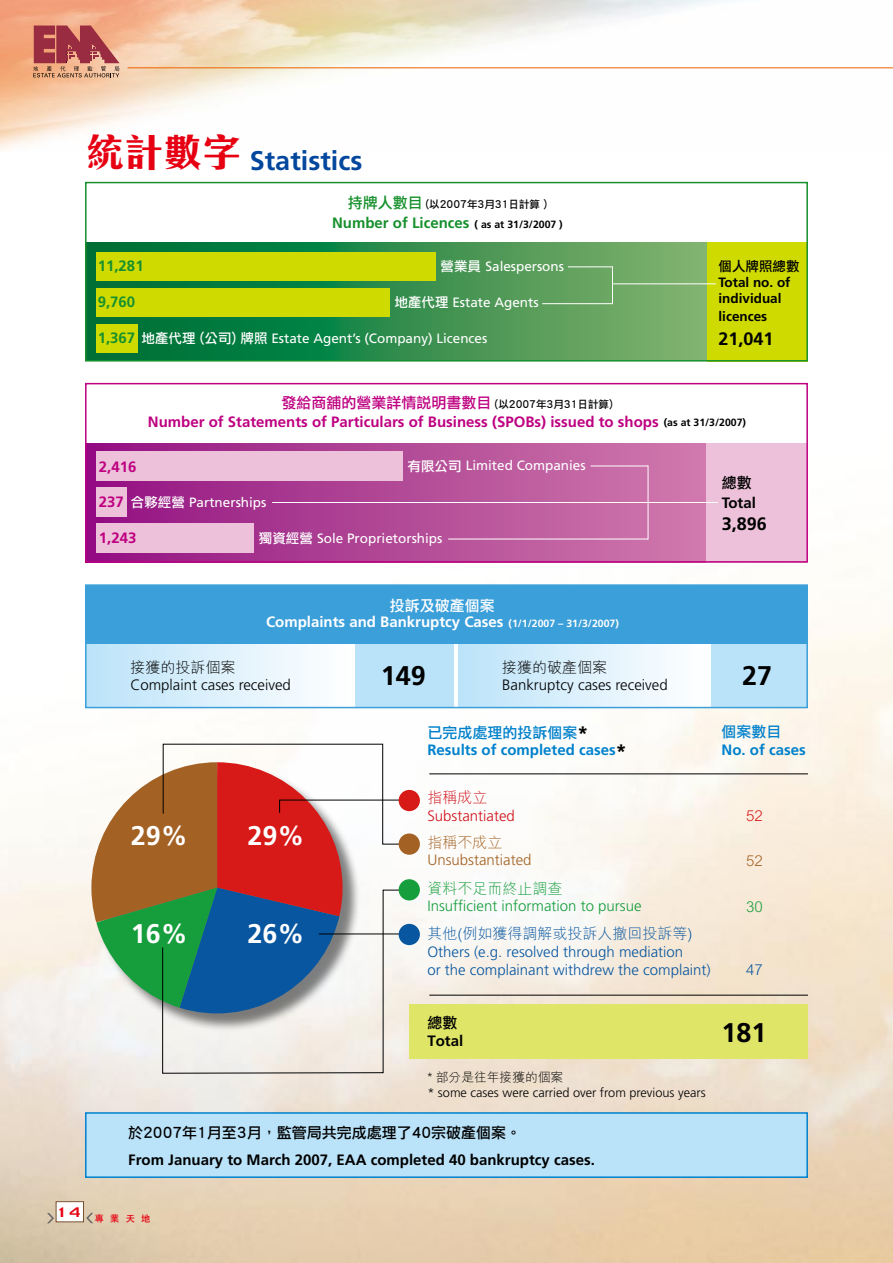
<style>
.page{position:relative;width:893px;height:1263px;background:#fff}
.page>*{position:absolute;margin:0;border:0;box-sizing:border-box;transform-origin:0 0}
.t1{font:700 27px "Frutiger";color:#00479d}
.t2{font:700 27px "Frutiger";color:#fff}
.t3{font:700 27px "Frutiger";color:#000}
.t4{font:700 18px "Frutiger";color:#000}
.t5{font:700 15px "Frutiger";color:#be0081}
.t6{font:300 15px/18px "Frutiger";color:#07569f}
.t7{font:700 15px "Frutiger";color:#000}
.t8{font:700 15px "Frutiger";color:#fff}
.t9{font:700 15px "Frutiger";color:#17902d}
.t10{font:300 15px "Frutiger";color:#000}
.t11{font:700 15px "Frutiger";color:#0081cc}
.t12{font:15px "Li Hei Pro";color:#000}
.t13{font:300 15px "Frutiger";color:#169e3d}
.t14{font:300 15px "M Hei";color:#07569f}
.t15{font:300 15px "Frutiger";color:#a46124}
.t16{font:15px "Li Hei Pro";color:#0081cc}
.t17{font:300 15px "M Hei";color:#000}
.t18{font:300 15px "Frutiger";color:#d0111b}
.t19{font:300 15px "M Hei";color:#169e3d}
.t20{font:300 15px "M Hei";color:#a46124}
.t21{font:15px "Li Hei Pro";color:#fff}
.t22{font:300 15px "M Hei";color:#d0111b}
.t23{font:300 15px "M Hei";color:#d71918}
.t24{font:13.5px "Frutiger";color:#fff}
.t25{font:700 13.5px/16.2px "Frutiger";color:#000}
.t26{font:13.5px "Li Hei Pro";color:#000}
.t27{font:300 12.75px "Frutiger";color:#000}
.t28{font:300 12.75px "M Hei";color:#000}
.t29{font:10.5px "Li Hei Pro";color:#000}
.t30{font:700 9.75px "C Hei 2";color:#e60012}
.s1{font-family:"C Hei 3";font-size:39px;color:#e60012}
.s2{font-size:15px;color:#17902d}
.s3{font-size:10.5px;color:#000}
.s4{font-family:"Li Hei Pro"}
.s5{font-size:15px;color:#be0081}
.s6{font-size:10.5px}
.s7{font-family:"Frutiger";font-weight:700;font-size:19.5px;color:#000}
.s8{font-size:19.5px;color:#000}
</style>
<div class="page">
<img style="left:0;top:181px;width:893px;height:1082px">
<svg style="left:88px;top:442px;width:619px;height:118px;background:#b8539c"></svg>
<svg style="left:88px;top:241px;width:619px;height:118px;background:#3e9353"></svg>
<div style="left:409px;top:1004px;width:398px;height:55px;background:#dfe566"></div>
<img style="left:0;top:0;width:893px;height:150px">
<div style="left:86px;top:1113px;width:721px;height:64px;background:#bae3f9"></div>
<div style="left:85px;top:1112px;width:723px;height:66px;border:2px solid #0081cc"></div>
<div style="left:707px;top:408px;width:101px;height:155px;background:#ecc1d9"></div>
<hr style="left:429px;top:773px;width:379px;height:1px;background:#000">
<hr style="left:429px;top:995px;width:379px;height:1px;background:#000">
<div style="left:86px;top:384px;width:722px;height:58px;background:#fff"></div>
<div style="left:85px;top:383px;width:723px;height:180px;border:2px solid #be0081"></div>
<div style="left:96px;top:451px;width:306px;height:29px;background:#ecc1d9"></div>
<div style="left:96px;top:523px;width:158px;height:29px;background:#ecc1d9"></div>
<div style="left:96px;top:487px;width:30px;height:30px;background:#ecc1d9"></div>
<hr style="left:272px;top:502px;width:446px;height:1px;background:#fff">
<hr style="left:591px;top:466px;width:57px;height:1px;background:#fff">
<hr style="left:448px;top:539px;width:200px;height:1px;background:#fff">
<hr style="left:648px;top:465px;width:1px;height:74px;background:#fff">
<div style="left:352px;top:605px;width:102px;height:102px;background:#bae3f9"></div>
<div style="left:86px;top:634px;width:268px;height:73px;background:linear-gradient(to right,#bce3f9,#fff)"></div>
<div style="left:706px;top:605px;width:102px;height:102px;background:#bae3f9"></div>
<div style="left:458px;top:634px;width:252px;height:73px;background:linear-gradient(to right,#bce3f9,#fff)"></div>
<div style="left:85px;top:585px;width:723px;height:58px;background:#3b9fda"></div>
<div style="left:85px;top:584px;width:723px;height:124px;border:2px solid #3b9fda"></div>
<div style="left:707px;top:205px;width:101px;height:157px;background:#cfdb00"></div>
<div style="left:96px;top:251px;width:340px;height:29px;background:#cfdb00"></div>
<div style="left:96px;top:288px;width:294px;height:29px;background:#cfdb00"></div>
<div style="left:96px;top:324px;width:41px;height:29px;background:#cfdb00"></div>
<div style="left:86px;top:183px;width:722px;height:58px;background:#fff"></div>
<svg style="left:541px;top:266px;width:175px;height:38px;background:#79ae66"></svg>
<svg style="left:33px;top:26px;width:86px;height:51px;background:#bd6961"></svg>
<hr style="left:128px;top:67px;width:765px;height:1px;background:#eb6100">
<svg style="left:47px;top:1213px;width:7px;height:10px"></svg>
<div style="left:56px;top:1202px;width:28px;height:20px;background:#fff"></div>
<div style="left:56px;top:1201px;width:28px;height:21px;border:1px solid #784f2d"></div>
<svg style="left:86px;top:1213px;width:7px;height:10px"></svg>
<div style="left:85px;top:182px;width:723px;height:180px;border:2px solid #17902d"></div>
<svg style="left:162px;top:900px;width:249px;height:174px;background:#e7e3dc"></svg>
<div style="left:399px;top:879px;width:21px;height:21px;background:#169e3d;border-radius:50%"></div>
<div style="left:399px;top:924px;width:21px;height:21px;background:#07569f;border-radius:50%"></div>
<svg style="left:91px;top:743px;width:319px;height:270px"></svg>
<div style="left:399px;top:833px;width:21px;height:22px;background:#a46124;border-radius:50%"></div>
<div style="left:399px;top:790px;width:21px;height:21px;background:#d71918;border-radius:50%"></div>
<h1 class="t1" style="left:85px;top:144px;width:279px"><span class="s1">統計數字</span> Statistics</h1>
<p class="t29" style="left:348px;top:199px;width:201px"><span class="s2">持牌人數目</span> (以2007年3月31日計算 )</p>
<p class="t9" style="left:332px;top:214px;width:232px">Number of Licences <span class="s3">( as at 31/3/2007 )</span></p>
<p class="t24" style="left:441px;top:259px;width:125px"><span class="s4">營業員</span> Salespersons</p>
<p class="t24" style="left:395px;top:294px;width:146px"><span class="s4">地產代理</span> Estate Agents</p>
<p class="t24" style="left:142px;top:330px;width:347px"><span class="s4">地產代理 (公司) 牌照</span> Estate Agent’s (Company) Licences</p>
<p class="t9" style="left:98px;top:257px;width:47px">11,281</p>
<p class="t9" style="left:98px;top:293px;width:39px">9,760</p>
<p class="t9" style="left:98px;top:329px;width:39px">1,367</p>
<p class="t26" style="left:718px;top:259px;width:82px">個人牌照總數</p>
<p class="t25" style="left:718px;top:274px;width:74px">Total no. of individual</p>
<p class="t25" style="left:718px;top:308px;width:50px">licences</p>
<h2 class="t4" style="left:718px;top:328px;width:57px">21,041</h2>
<p class="t5" style="left:99px;top:458px;width:39px">2,416</p>
<p class="t29" style="left:281px;top:399px;width:333px"><span class="s5">發給商舖的營業詳情說明書數目</span> (以2007年3月31日計算)</p>
<p class="t5" style="left:148px;top:413px;width:600px">Number of Statements of Particulars of Business (SPOBs) issued to shops <span class="s3">(as at 31/3/2007)</span></p>
<p class="t24" style="left:407px;top:458px;width:180px"><span class="s4">有限公司</span> Limited Companies</p>
<p class="t24" style="left:131px;top:494px;width:137px"><span class="s4">合夥經營</span> Partnerships</p>
<p class="t24" style="left:259px;top:530px;width:185px"><span class="s4">獨資經營</span> Sole Proprietorships</p>
<p class="t5" style="left:99px;top:493px;width:27px">237</p>
<p class="t5" style="left:99px;top:529px;width:39px">1,243</p>
<p class="t21" style="left:390px;top:598px;width:106px">投訴及破產個案</p>
<p class="t8" style="left:266px;top:613px;width:354px">Complaints and Bankruptcy Cases <span class="s6">(1/1/2007 – 31/3/2007)</span></p>
<p class="t12" style="left:722px;top:475px;width:31px">總數</p>
<p class="t7" style="left:722px;top:493px;width:36px">Total</p>
<h2 class="t4" style="left:722px;top:513px;width:47px">3,896</h2>
<p class="t17" style="left:130px;top:659px;width:107px">接獲的投訴個案</p>
<p class="t10" style="left:130px;top:676px;width:162px">Complaint cases received</p>
<h1 class="t2" style="left:131px;top:820px;width:59px">29%</h1>
<h1 class="t2" style="left:247px;top:820px;width:59px">29%</h1>
<h1 class="t2" style="left:131px;top:918px;width:59px">16%</h1>
<h1 class="t2" style="left:247px;top:918px;width:59px">26%</h1>
<p class="t17" style="left:502px;top:659px;width:106px">接獲的破產個案</p>
<p class="t10" style="left:502px;top:676px;width:167px">Bankruptcy cases received</p>
<h1 class="t3" style="left:381px;top:660px;width:47px">149</h1>
<h1 class="t3" style="left:742px;top:660px;width:32px">27</h1>
<p class="t16" style="left:427px;top:725px;width:162px">已完成處理的投訴個案<span class="s7">*</span></p>
<p class="t11" style="left:427px;top:741px;width:201px">Results of completed cases<span class="s8">*</span></p>
<p class="t16" style="left:722px;top:724px;width:62px">個案數目</p>
<p class="t11" style="left:722px;top:741px;width:86px">No. of cases</p>
<p class="t22" style="left:427px;top:790px;width:61px">指稱成立</p>
<p class="t18" style="left:427px;top:807px;width:89px">Substantiated</p>
<p class="t20" style="left:427px;top:834px;width:76px">指稱不成立</p>
<p class="t15" style="left:427px;top:851px;width:106px">Unsubstantiated</p>
<p class="t19" style="left:427px;top:880px;width:136px">資料不足而終止調查</p>
<p class="t13" style="left:427px;top:897px;width:216px">Insufficient information to pursue</p>
<p class="t14" style="left:427px;top:926px;width:266px">其他(例如獲得調解或投訴人撤回投訴等)</p>
<p class="t6" style="left:427px;top:942px;width:285px">Others (e.g. resolved through mediation<br>or the complainant withdrew the complaint)</p>
<p class="t12" style="left:427px;top:1015px;width:31px">總數</p>
<p class="t7" style="left:427px;top:1032px;width:37px">Total</p>
<p class="t28" style="left:427px;top:1071px;width:138px">* 部分是往年接獲的個案</p>
<p class="t27" style="left:427px;top:1085px;width:280px">* some cases were carried over from previous years</p>
<p class="t23" style="left:746px;top:808px;width:18px">52</p>
<p class="t20" style="left:746px;top:852px;width:18px">52</p>
<p class="t19" style="left:746px;top:898px;width:18px">30</p>
<p class="t14" style="left:746px;top:962px;width:18px">47</p>
<h1 class="t3" style="left:722px;top:1016px;width:47px">181</h1>
<p class="t12" style="left:128px;top:1125px;width:394px">於2007年1月至3月，監管局共完成處理了40宗破產個案。</p>
<p class="t7" style="left:128px;top:1151px;width:468px">From January to March 2007, EAA completed 40 bankruptcy cases.</p>
<p class="t30" style="left:59px;top:1213px;width:93px"><sup>14</sup> 專業天地</p>
</div>
